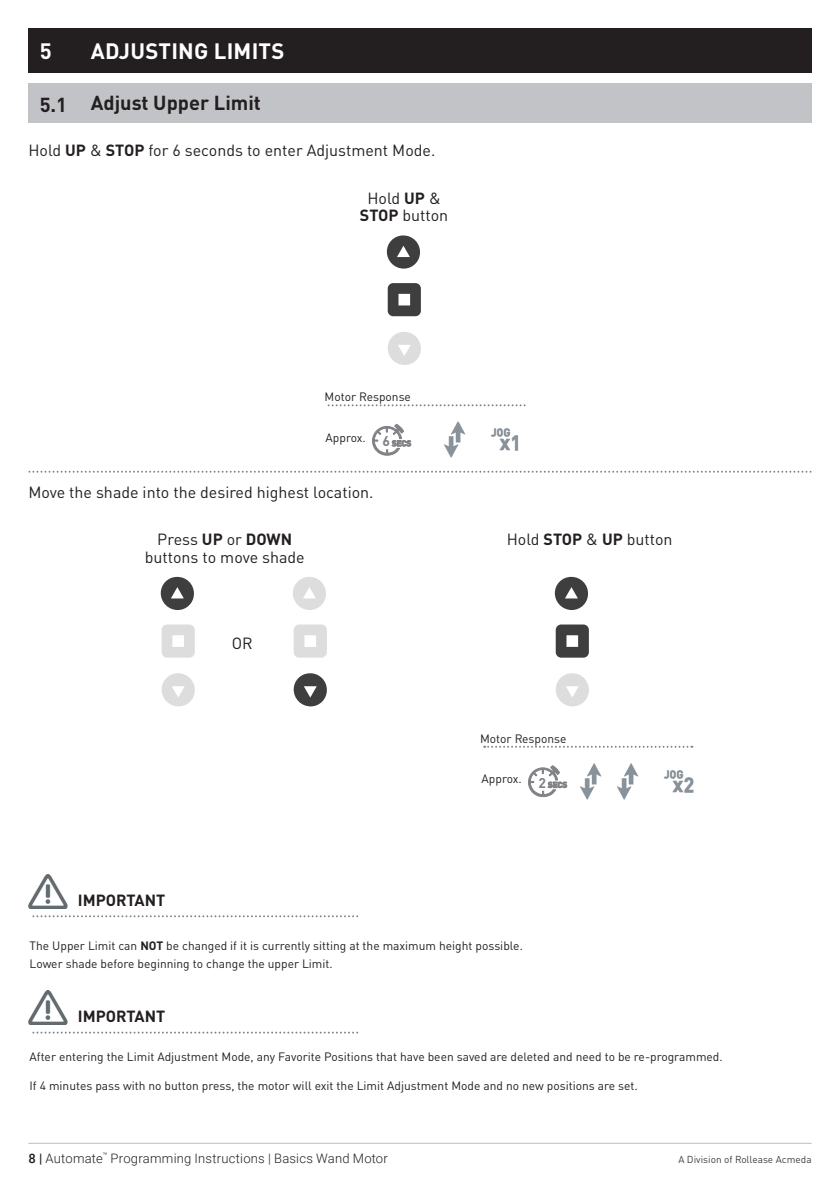
<style>
.page{position:relative;width:840px;height:1191px;background:#fff}
.page>*{position:absolute;margin:0;border:0;box-sizing:border-box;transform-origin:0 0}
.Heading{font:700 22px "DINOT";letter-spacing:.01em;color:#fff}
.SubHeading{font:700 20px "DINOT";color:#231f20}
.Copy{font:16px "DINOT";color:#231f20}
.Copy-2{font:700 16px "DINOT";color:#231f20}
.t1{font:300 13px "Roboto";letter-spacing:.015em;color:#231f20}
.Copy-3{font:12px/18px "DINOT";color:#231f20}
.t2{font:10px "DINOT";color:#3e3e3f}
.s1{font-weight:700}
.s2{font-weight:500}
</style>
<div class="page">
<hr style="left:28px;top:1142px;width:783px;height:1px;background:#bcbdc0">
<div style="left:28px;top:29px;width:783px;height:44px;background:#231f20"></div>
<div style="left:28px;top:83px;width:783px;height:40px;background:#c2c3c6"></div>
<img style="left:411px;top:421px;width:108px;height:37px">
<img style="left:541px;top:763px;width:152px;height:37px">
<div style="left:389px;top:333px;width:30px;height:31px;background:#ddd;border-radius:15px"></div>
<div style="left:387px;top:332px;width:33px;height:33px;border:3px solid #ddd;border-radius:15px"></div>
<div style="left:389px;top:284px;width:30px;height:31px;background:#3e3e3f;border-radius:4px"></div>
<div style="left:387px;top:283px;width:33px;height:33px;border:3px solid #3e3e3f;border-radius:4px"></div>
<svg style="left:398px;top:345px;width:13px;height:11px"></svg>
<div style="left:399px;top:295px;width:9px;height:9px;background:#fff"></div>
<div style="left:398px;top:294px;width:12px;height:11px;border:3px solid #fff"></div>
<div style="left:388px;top:237px;width:30px;height:30px;background:#3e3e3f;border-radius:15px"></div>
<div style="left:386px;top:235px;width:34px;height:34px;border:3px solid #3e3e3f;border-radius:15px"></div>
<svg style="left:397px;top:246px;width:13px;height:11px"></svg>
<div style="left:556px;top:674px;width:31px;height:31px;background:#ddd;border-radius:15px"></div>
<div style="left:555px;top:673px;width:33px;height:33px;border:3px solid #ddd;border-radius:15px"></div>
<div style="left:556px;top:626px;width:31px;height:30px;background:#3e3e3f;border-radius:4px"></div>
<div style="left:555px;top:624px;width:33px;height:33px;border:3px solid #3e3e3f;border-radius:4px"></div>
<svg style="left:566px;top:686px;width:13px;height:11px"></svg>
<div style="left:567px;top:636px;width:9px;height:9px;background:#fff"></div>
<div style="left:566px;top:635px;width:11px;height:12px;border:3px solid #fff"></div>
<div style="left:556px;top:578px;width:30px;height:31px;background:#3e3e3f;border-radius:15px"></div>
<div style="left:554px;top:577px;width:33px;height:33px;border:3px solid #3e3e3f;border-radius:15px"></div>
<svg style="left:565px;top:587px;width:13px;height:12px"></svg>
<div style="left:163px;top:674px;width:30px;height:31px;background:#ddd;border-radius:15px"></div>
<div style="left:161px;top:673px;width:34px;height:33px;border:3px solid #ddd;border-radius:15px"></div>
<div style="left:163px;top:626px;width:30px;height:30px;background:#ddd;border-radius:4px"></div>
<div style="left:161px;top:624px;width:34px;height:33px;border:3px solid #ddd;border-radius:4px"></div>
<svg style="left:172px;top:686px;width:13px;height:11px"></svg>
<div style="left:174px;top:636px;width:9px;height:9px;background:#fff"></div>
<div style="left:172px;top:635px;width:12px;height:12px;border:3px solid #fff"></div>
<div style="left:162px;top:578px;width:30px;height:31px;background:#3e3e3f;border-radius:15px"></div>
<div style="left:161px;top:577px;width:33px;height:33px;border:3px solid #3e3e3f;border-radius:15px"></div>
<svg style="left:171px;top:587px;width:13px;height:12px"></svg>
<div style="left:295px;top:674px;width:30px;height:31px;background:#3e3e3f;border-radius:15px"></div>
<div style="left:293px;top:673px;width:33px;height:33px;border:3px solid #3e3e3f;border-radius:15px"></div>
<div style="left:295px;top:626px;width:30px;height:30px;background:#ddd;border-radius:4px"></div>
<div style="left:293px;top:624px;width:33px;height:33px;border:3px solid #ddd;border-radius:4px"></div>
<svg style="left:304px;top:686px;width:13px;height:12px"></svg>
<div style="left:305px;top:636px;width:9px;height:9px;background:#fff"></div>
<div style="left:304px;top:635px;width:12px;height:12px;border:3px solid #fff"></div>
<div style="left:294px;top:578px;width:30px;height:31px;background:#ddd;border-radius:15px"></div>
<div style="left:293px;top:577px;width:33px;height:33px;border:3px solid #ddd;border-radius:15px"></div>
<svg style="left:303px;top:587px;width:13px;height:12px"></svg>
<svg style="left:372px;top:423px;width:39px;height:33px"></svg>
<svg style="left:528px;top:764px;width:38px;height:33px"></svg>
<svg style="left:328px;top:404px;width:197px;height:2px"></svg>
<svg style="left:484px;top:745px;width:208px;height:2px"></svg>
<svg style="left:29px;top:471px;width:782px;height:2px"></svg>
<svg style="left:32px;top:915px;width:327px;height:3px"></svg>
<svg style="left:32px;top:1031px;width:327px;height:3px"></svg>
<img style="left:28px;top:874px;width:40px;height:34px">
<img style="left:28px;top:990px;width:40px;height:35px">
<p class="Heading" style="left:40px;top:36px;width:13px">5</p>
<p class="Heading" style="left:91px;top:36px;width:195px">ADJUSTING LIMITS</p>
<p class="SubHeading" style="left:40px;top:89px;width:222px">5.1 Adjust Upper Limit</p>
<p class="Copy" style="left:28px;top:140px;width:408px">Hold <span class="s1">UP</span> &amp; <span class="s1">STOP</span> for 6 seconds to enter Adjustment Mode.</p>
<p class="Copy" style="left:367px;top:188px;width:75px">Hold <span class="s1">UP</span> &amp;</p>
<p class="Copy" style="left:359px;top:205px;width:90px"><span class="s1">STOP</span> button</p>
<p class="Copy-3" style="left:324px;top:388px;width:88px">Motor Response</p>
<p class="Copy-3" style="left:325px;top:428px;width:42px">Approx.</p>
<p class="Copy" style="left:28px;top:483px;width:346px">Move the shade into the desired highest location.</p>
<p class="Copy" style="left:157px;top:529px;width:136px">Press <span class="s1">UP</span> or <span class="s1">DOWN</span></p>
<p class="Copy" style="left:506px;top:529px;width:167px">Hold <span class="s1">STOP</span> &amp; <span class="s1">UP</span> button</p>
<p class="Copy" style="left:145px;top:547px;width:161px">buttons to move shade</p>
<p class="Copy" style="left:232px;top:633px;width:22px">OR</p>
<p class="Copy-2" style="left:78px;top:889px;width:89px">IMPORTANT</p>
<p class="Copy-3" style="left:480px;top:729px;width:88px">Motor Response</p>
<p class="Copy-3" style="left:481px;top:769px;width:42px">Approx.</p>
<p class="Copy-3" style="left:30px;top:936px;width:494px">The Upper Limit can <span class="s1">NOT</span> be changed if it is currently sitting at the maximum height possible.<br>Lower shade before beginning to change the upper Limit.</p>
<p class="Copy-2" style="left:78px;top:1005px;width:89px">IMPORTANT</p>
<p class="Copy-3" style="left:30px;top:1047px;width:694px">After entering the Limit Adjustment Mode, any Favorite Positions that have been saved are deleted and need to be re-programmed.</p>
<p class="Copy-3" style="left:30px;top:1076px;width:609px">If 4 minutes pass with no button press, the motor will exit the Limit Adjustment Mode and no new positions are set.</p>
<p class="t1" style="left:28px;top:1148px;width:361px"><span class="s2">8 |</span> Automate<sup>™</sup> Programming Instructions | Basics Wand Motor</p>
<p class="t2" style="left:678px;top:1152px;width:135px">A Division of Rollease Acmeda</p>
</div>
